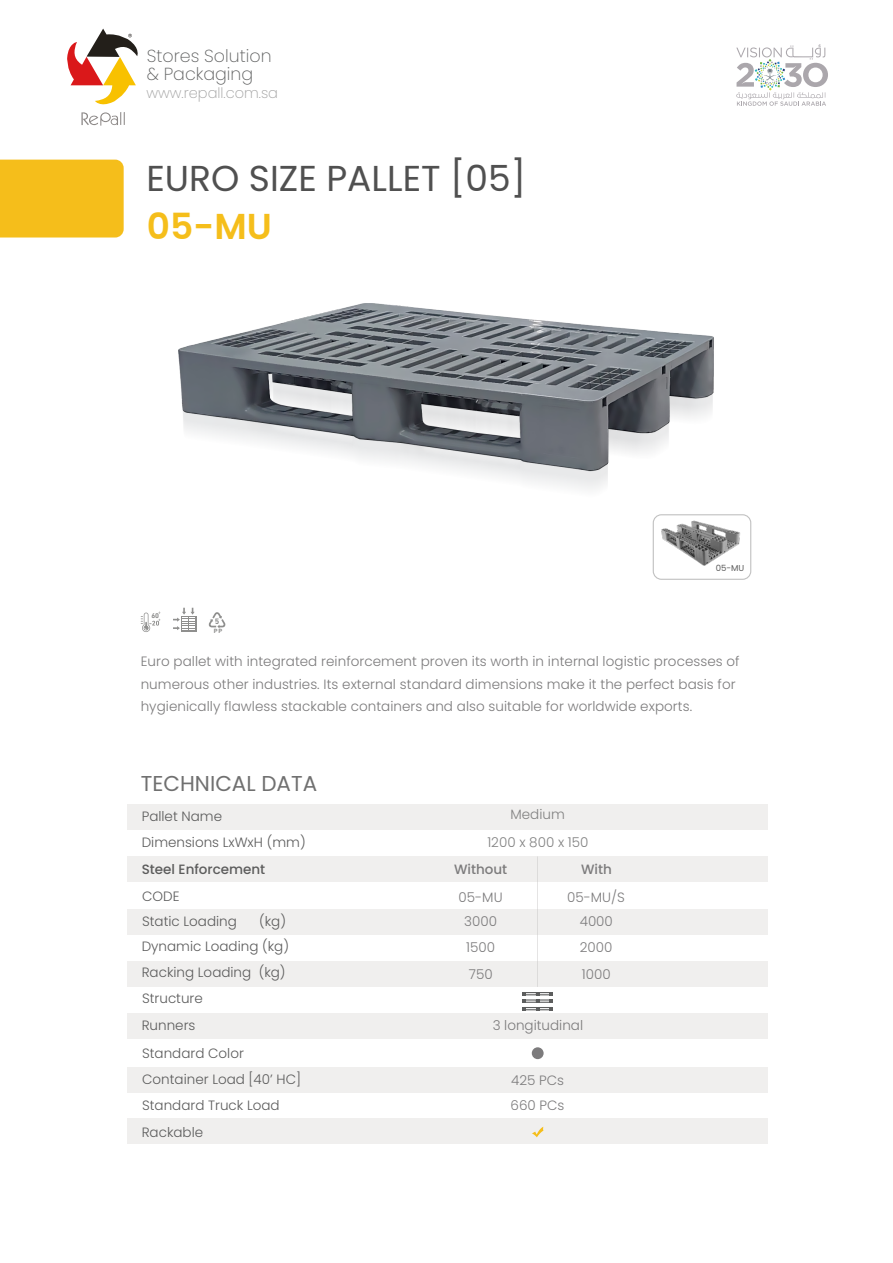
<style>
.page{position:relative;width:893px;height:1263px;background:#fff}
.page>*{position:absolute;margin:0;border:0;box-sizing:border-box;transform-origin:0 0}
.t1{font:36px "Poppins";color:#505050}
.t2{font:600 36px "Poppins";color:#f5be1b}
.t3{font:21.45px "Poppins";color:#707070}
.t4{font:200 17.4px/17.4px "Poppins";color:#5e5f5f}
.t5{font:200 14.55px "Poppins";color:#9f9f9f}
.t6{font:300 13.5px/26.4px "Poppins";letter-spacing:.005em;color:#7c7b7c}
.t7{font:300 13.5px/24.9px "Poppins";color:#5c5c5c;text-align:right}
.t8{font:300 13.5px "Poppins";color:#818181}
.t9{font:500 13.5px "Poppins";color:#5c5c5c}
.t10{font:500 13.5px "Poppins";color:#7c7b7c}
.t11{font:8.55px "Poppins";color:#5c5c5c}
.t12{font:700 7.05px "DIN Next LT Arabic";color:#8f8f8e}
.t13{font:700 6.3px "DIN Next LT Arabic";color:#8f8f8e}
</style>
<div class="page">
<svg style="left:209px;top:626px;width:16px;height:2px"></svg>
<svg style="left:141px;top:612px;width:19px;height:20px"></svg>
<div style="left:181px;top:616px;width:15px;height:15px;background:#8f8f8e"></div>
<svg style="left:173px;top:626px;width:22px;height:4px"></svg>
<div style="left:0;top:160px;width:124px;height:77px;background:#f5be1b"></div>
<div style="left:127px;top:1118px;width:641px;height:25px;background:#f0efee"></div>
<div style="left:127px;top:1067px;width:641px;height:25px;background:#f0efee"></div>
<div style="left:127px;top:804px;width:641px;height:26px;background:#f0efee"></div>
<div style="left:127px;top:856px;width:641px;height:26px;background:#f0efee"></div>
<div style="left:127px;top:909px;width:641px;height:26px;background:#f0efee"></div>
<div style="left:127px;top:961px;width:641px;height:26px;background:#f0efee"></div>
<div style="left:127px;top:1013px;width:641px;height:26px;background:#f0efee"></div>
<div style="left:532px;top:1047px;width:12px;height:12px;background:#7c7b7c;border-radius:50%"></div>
<svg style="left:549px;top:992px;width:4px;height:18px"></svg>
<div style="left:538px;top:1007px;width:14px;height:3px;border:1px solid #5c5d5d"></div>
<svg style="left:522px;top:992px;width:18px;height:18px"></svg>
<div style="left:538px;top:999px;width:14px;height:4px;border:1px solid #5c5d5d"></div>
<div style="left:523px;top:999px;width:14px;height:4px;border:1px solid #5c5d5d"></div>
<div style="left:538px;top:992px;width:14px;height:3px;border:1px solid #5c5d5d"></div>
<div style="left:523px;top:992px;width:14px;height:3px;border:1px solid #5c5d5d"></div>
<svg style="left:532px;top:1127px;width:11px;height:10px"></svg>
<svg style="left:67px;top:29px;width:71px;height:97px"></svg>
<svg style="left:736px;top:44px;width:92px;height:62px"></svg>
<div style="left:653px;top:514px;width:98px;height:66px;border:1px solid #c1c1c1;border-radius:8px"></div>
<img style="left:730px;top:530px;width:11px;height:20px">
<hr style="left:537px;top:856px;width:1px;height:131px;background:#bfbdbd">
<img style="left:173px;top:303px;width:557px;height:323px">
<p class="t4" style="left:147px;top:48px;width:126px">Stores Solution &amp; Packaging</p>
<p class="t5" style="left:146px;top:84px;width:133px">www.repall.com.sa</p>
<h1 class="t1" style="left:146px;top:158px;width:381px">EURO SIZE PALLET [05]</h1>
<h1 class="t2" style="left:147px;top:206px;width:126px">05-MU</h1>
<p class="t12" style="left:151px;top:612px;width:9px">60</p>
<p class="t13" style="left:214px;top:627px;width:10px">PP</p>
<p class="t11" style="left:716px;top:563px;width:30px">05-MU</p>
<p class="t6" style="left:141px;top:650px;width:600px;line-height:22.5px">Euro pallet with integrated reinforcement proven its worth in internal logistic processes of numerous other industries. Its external standard dimensions make it the perfect basis for hygienically flawless stackable containers and also suitable for worldwide exports.</p>
<h2 class="t3" style="left:141px;top:771px;width:178px">TECHNICAL DATA</h2>
<p class="t7" style="left:142px;top:804px;width:82px">Pallet Name</p>
<p class="t8" style="left:510px;top:807px;width:56px">Medium</p>
<p class="t7" style="left:142px;top:829px;width:165px">Dimensions LxWxH (mm)</p>
<p class="t8" style="left:487px;top:834px;width:103px">1200 x 800 x 150</p>
<p class="t9" style="left:142px;top:861px;width:125px">Steel Enforcement</p>
<p class="t10" style="left:454px;top:861px;width:55px">Without</p>
<p class="t10" style="left:581px;top:861px;width:32px">With</p>
<p class="t7" style="left:142px;top:884px;width:39px">CODE</p>
<p class="t6" style="left:459px;top:884px;width:45px">05-MU</p>
<p class="t6" style="left:567px;top:884px;width:59px">05-MU/S</p>
<p class="t7" style="left:142px;top:909px;width:149px">(kg)<br>Dynamic Loading (kg)</p>
<p class="t7" style="left:142px;top:960px;width:145px">Racking Loading (kg)</p>
<p class="t7" style="left:142px;top:909px;width:96px">Static Loading</p>
<p class="t6" style="left:464px;top:908px;width:34px">3000<br>1500<br>750</p>
<p class="t6" style="left:580px;top:908px;width:35px;text-align:justify">4000<br>2000<br>1000</p>
<p class="t7" style="left:142px;top:985px;width:62px">Structure</p>
<p class="t7" style="left:142px;top:1011px;width:104px;line-height:27.8px;text-align:left">Runners<br>Standard Color</p>
<p class="t7" style="left:142px;top:1066px;width:160px">Container Load [40’ HC]</p>
<p class="t7" style="left:142px;top:1092px;width:139px">Standard Truck Load</p>
<p class="t7" style="left:142px;top:1120px;width:63px">Rackable</p>
<p class="t6" style="left:493px;top:1012px;width:92px">3 longitudinal</p>
<p class="t6" style="left:511px;top:1067px;width:55px;line-height:25.8px">425 PCs<br>660 PCs</p>
</div>
